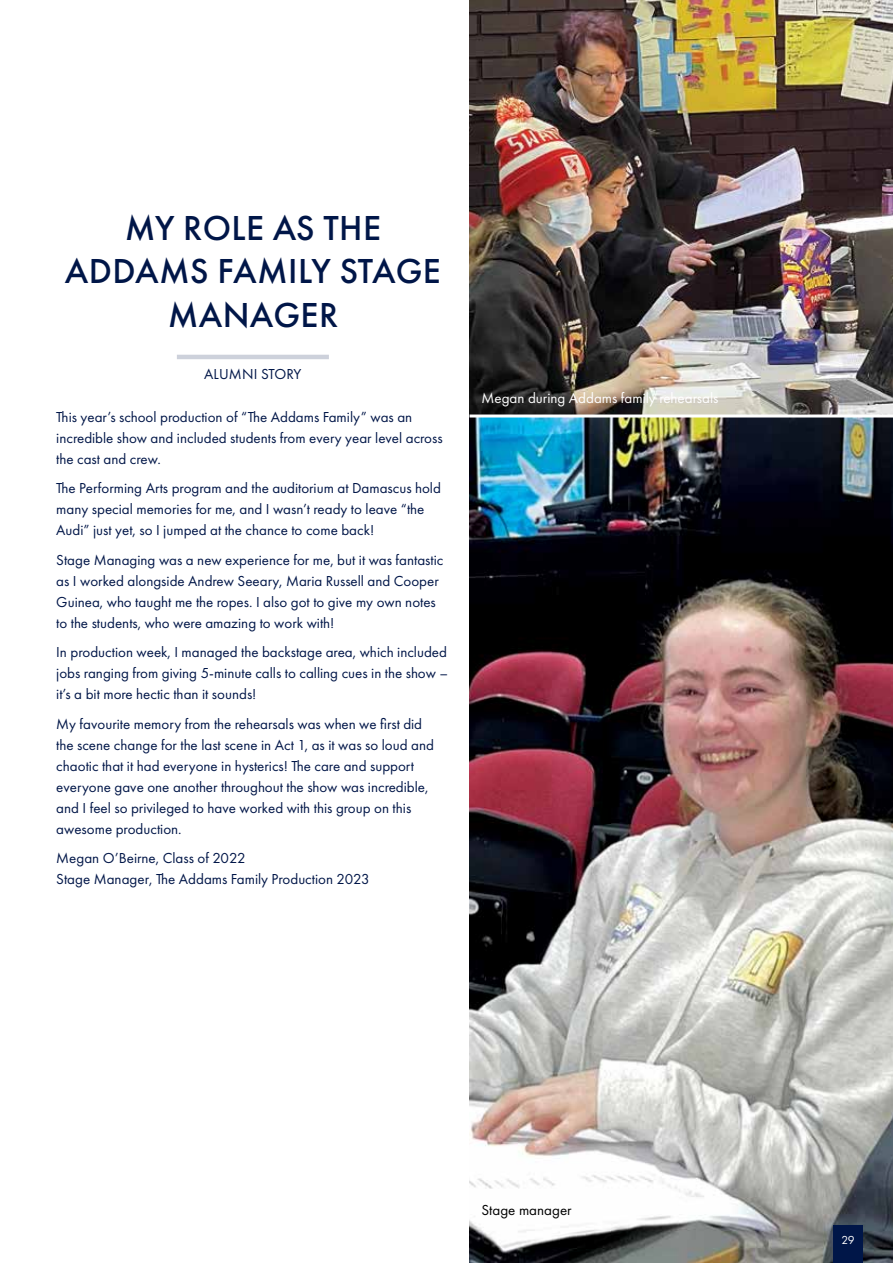
<style>
.page{position:relative;width:893px;height:1263px;background:#fff}
.page>*{position:absolute;margin:0;border:0;box-sizing:border-box;transform-origin:0 0}
.t1{font:500 36px/43.2px "Futura PT";letter-spacing:.01em;color:#001648;text-align:center}
.t2{font:15px/21px "Futura PT";color:#001648}
.t3{font:15px "Futura PT";color:#fff}
.t4{font:15px "Futura PT";color:#000}
.t5{font:12px "Futura PT";color:#fff}
</style>
<div class="page">
<hr style="left:177px;top:355px;width:152px;height:4px;background:#cdd1db">
<img style="left:470px;top:0;width:423px;height:1263px">
<hr style="left:470px;top:414px;width:423px;height:3px;background:#fff">
<div style="left:833px;top:1226px;width:30px;height:37px;background:#001648"></div>
<h1 class="t1" style="left:65px;top:206px;width:378px">MY ROLE AS THE<br>ADDAMS FAMILY STAGE<br>MANAGER</h1>
<p class="t2" style="left:204px;top:363px;width:99px">ALUMNI STORY</p>
<p class="t2" style="left:56px;top:406px;width:388px">This year’s school production of “The Addams Family” was an incredible show and included students from every year level across the cast and crew.</p>
<p class="t2" style="left:56px;top:478px;width:386px">The Performing Arts program and the auditorium at Damascus hold many special memories for me, and I wasn’t ready to leave “the<br>Audi” just yet, so I jumped at the chance to come back!</p>
<p class="t2" style="left:56px;top:549px;width:389px">Stage Managing was a new experience for me, but it was fantastic as I worked alongside Andrew Seeary, Maria Russell and Cooper Guinea, who taught me the ropes. I also got to give my own notes to the students, who were amazing to work with!</p>
<p class="t2" style="left:56px;top:642px;width:393px;text-align:justify">In production week, I managed the backstage area, which included jobs ranging from giving 5-minute calls to calling cues in the show – it’s a bit more hectic than it sounds!</p>
<p class="t2" style="left:56px;top:713px;width:379px">My favourite memory from the rehearsals was when we first did the scene change for the last scene in Act 1, as it was so loud and chaotic that it had everyone in hysterics! The care and support everyone gave one another throughout the show was incredible, and I feel so privileged to have worked with this group on this awesome production.</p>
<p class="t2" style="left:56px;top:848px;width:315px">Megan O’Beirne, Class of 2022<br>Stage Manager, The Addams Family Production 2023</p>
<p class="t3" style="left:482px;top:389px;width:238px">Megan during Addams family rehearsals</p>
<p class="t4" style="left:482px;top:1201px;width:92px">Stage manager</p>
<p class="t5" style="left:841px;top:1232px;width:15px">29</p>
</div>
